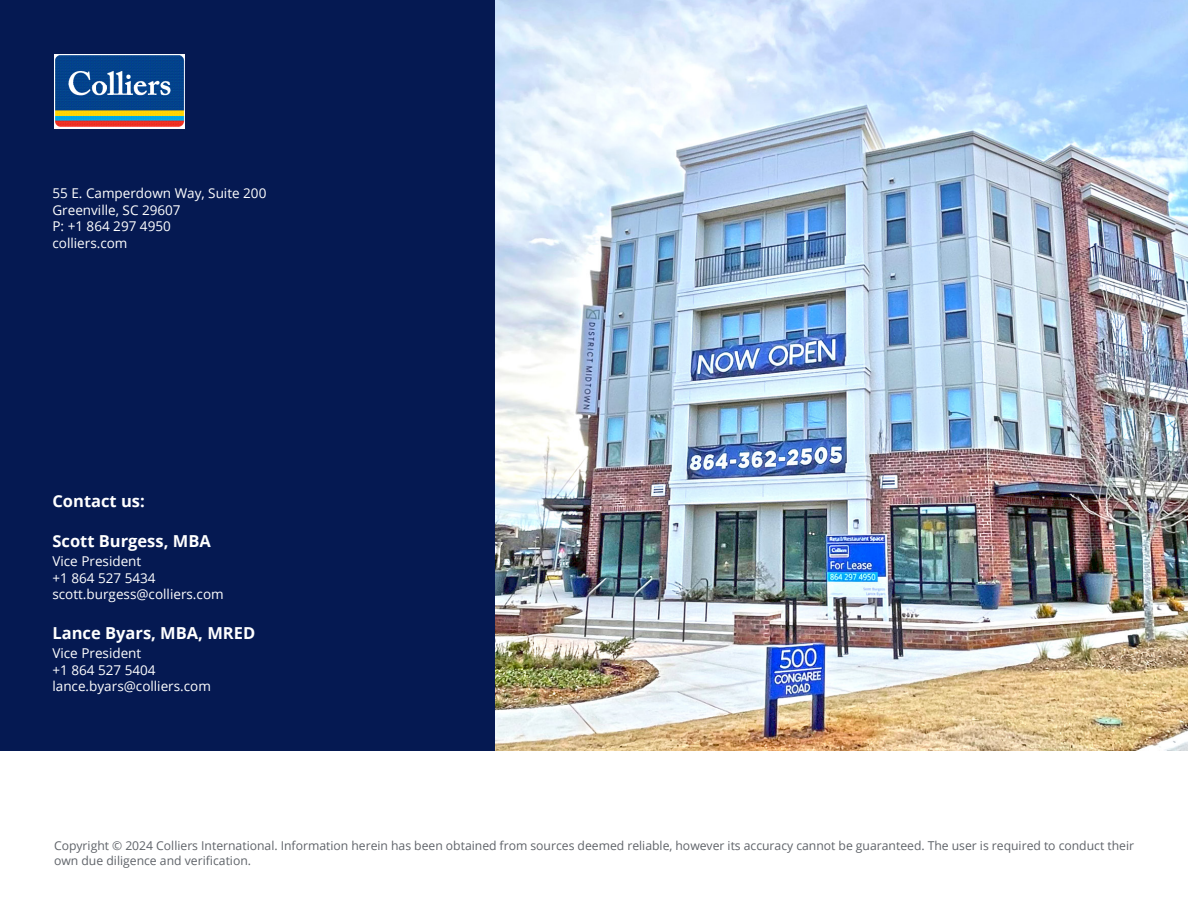
<style>
.page{position:relative;width:1188px;height:918px;background:#fff}
.page>*{position:absolute;margin:0;border:0;box-sizing:border-box;transform-origin:0 0}
.t1{font:700 16.5px "Open Sans";color:#fff}
.t2{font:13.5px "Open Sans";color:#fff}
.t3{font:12.15px/14.7px "Open Sans";color:#5f6369}
</style>
<div class="page">
<img style="left:495px;top:0;width:693px;height:751px">
<div style="left:0;top:0;width:495px;height:751px;background:#051952"></div>
<img style="left:54px;top:54px;width:131px;height:75px">
<p class="t2" style="left:52px;top:184px;width:215px">55 E. Camperdown Way, Suite 200</p>
<p class="t2" style="left:52px;top:201px;width:130px">Greenville, SC 29607</p>
<p class="t2" style="left:52px;top:217px;width:120px">P: +1 864 297 4950</p>
<p class="t2" style="left:52px;top:234px;width:77px">colliers.com</p>
<p class="t1" style="left:52px;top:489px;width:94px">Contact us:</p>
<p class="t1" style="left:52px;top:529px;width:160px">Scott Burgess, MBA</p>
<p class="t2" style="left:52px;top:552px;width:90px">Vice President</p>
<p class="t2" style="left:52px;top:568px;width:105px">+1 864 527 5434</p>
<p class="t2" style="left:52px;top:585px;width:173px">scott.burgess@colliers.com</p>
<p class="t1" style="left:52px;top:621px;width:204px">Lance Byars, MBA, MRED</p>
<p class="t2" style="left:52px;top:644px;width:90px">Vice President</p>
<p class="t2" style="left:52px;top:661px;width:105px">+1 864 527 5404</p>
<p class="t2" style="left:52px;top:677px;width:160px">lance.byars@colliers.com</p>
<p class="t3" style="left:54px;top:838px;width:1082px">Copyright © 2024 Colliers International. Information herein has been obtained from sources deemed reliable, however its accuracy cannot be guaranteed. The user is required to conduct their own due diligence and verification.</p>
</div>
